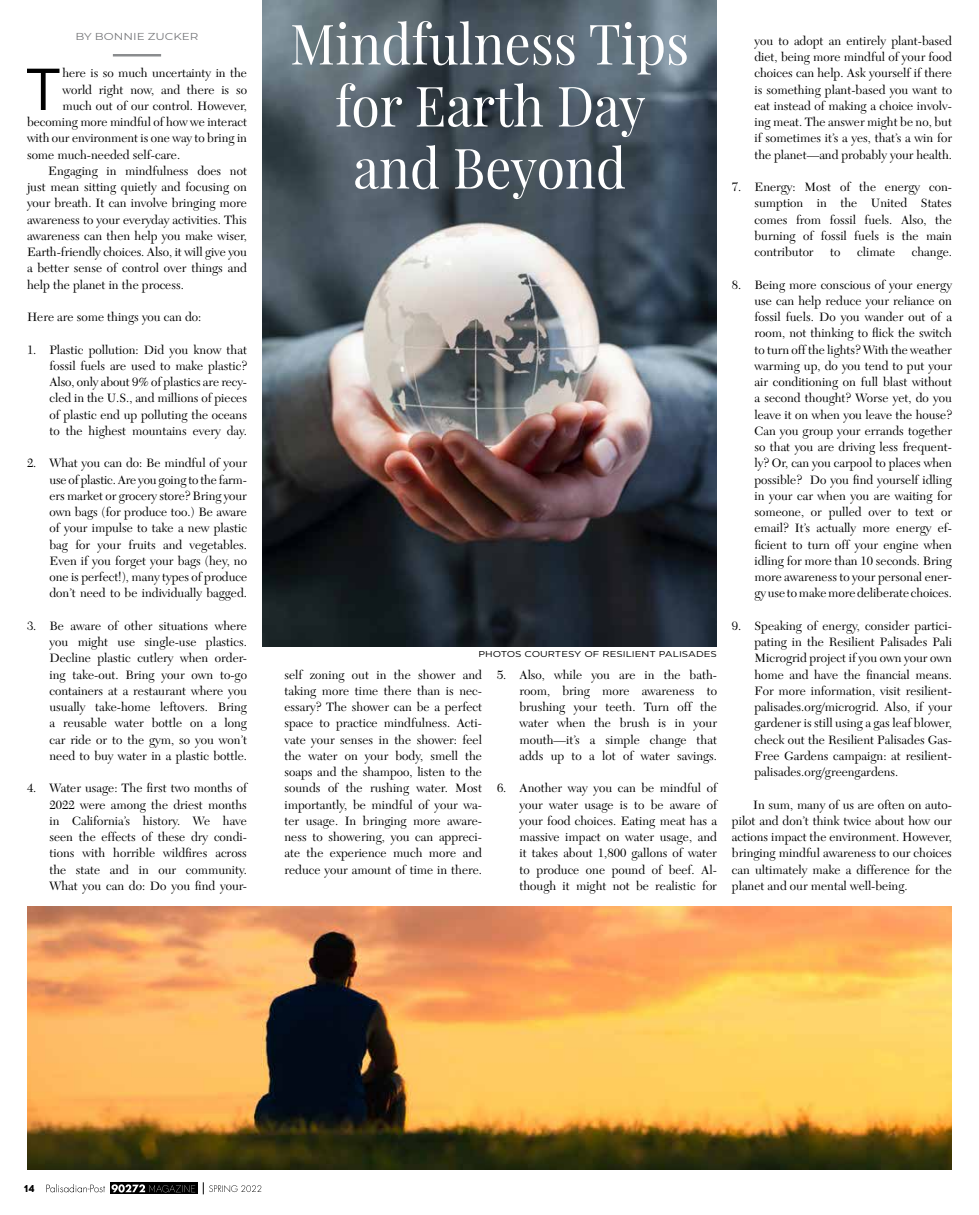
<style>
.page{position:relative;width:979px;height:1215px;background:#fff}
.page>*{position:absolute;margin:0;border:0;box-sizing:border-box;transform-origin:0 0}
.t1{font:59px "Gotham";color:#000}
.t2{font:12.62px/16.2px "New Caledonia";color:#000;text-align:justify}
.t3{font:10.12px "Montserrat";color:#77787b;scale:1.18 1}
.t4{font:700 10px "Novecento";color:#000}
.t5{font:8.5px "Gotham";color:#000;scale:1.18 1}
</style>
<div class="page">
<div style="left:110px;top:1182px;width:87px;height:12px;background:#000"></div>
<svg style="left:46px;top:1184px;width:59px;height:8px"></svg>
<svg style="left:111px;top:1184px;width:84px;height:9px"></svg>
<svg style="left:203px;top:1182px;width:58px;height:12px"></svg>
<img style="left:27px;top:906px;width:925px;height:264px">
<img style="left:262px;top:0;width:455px;height:646px">
<svg style="left:355px;top:145px;width:270px;height:54px;background:#69737b"></svg>
<svg style="left:336px;top:83px;width:309px;height:54px;background:#667078"></svg>
<svg style="left:292px;top:21px;width:395px;height:54px"></svg>
<hr style="left:113px;top:54px;width:48px;height:3px;background:#8a8c8e">
<p class="t3" style="left:75px;top:30px;width:106px">BY BONNIE ZUCKER</p>
<h1 class="t1" style="left:24px;top:56px;width:34px">T</h1>
<p class="t2" style="left:62px;top:65px;width:186px">here is so much uncertainty in the</p>
<p class="t2" style="left:62px;top:82px;width:186px">world right now, and there is so</p>
<p class="t2" style="left:62px;top:98px;width:186px">much out of our control. However,</p>
<p class="t2" style="left:27px;top:114px;width:222px">becoming more mindful of how we interact</p>
<p class="t2" style="left:27px;top:130px;width:222px">with our environment is one way to bring in</p>
<p class="t2" style="left:27px;top:147px;width:155px">some much-needed self-care.</p>
<p class="t2" style="left:48px;top:163px;width:200px">Engaging in mindfulness does not</p>
<p class="t2" style="left:27px;top:179px;width:221px">just mean sitting quietly and focusing on</p>
<p class="t2" style="left:27px;top:195px;width:221px">your breath. It can involve bringing more</p>
<p class="t2" style="left:27px;top:212px;width:221px">awareness to your everyday activities. This</p>
<p class="t2" style="left:27px;top:228px;width:221px">awareness can then help you make wiser,</p>
<p class="t2" style="left:27px;top:244px;width:221px">Earth-friendly choices. Also, it will give you</p>
<p class="t2" style="left:27px;top:260px;width:221px">a better sense of control over things and</p>
<p class="t2" style="left:27px;top:277px;width:158px">help the planet in the process.</p>
<p class="t2" style="left:27px;top:309px;width:176px">Here are some things you can do:</p>
<p class="t2" style="left:49px;top:342px;width:199px;text-indent:-22px">1. Plastic pollution: Did you know that fossil fuels are used to make plastic?<br>Also, only about 9% of plastics are recy&shy;cled in the U.S., and millions of pieces of plastic end up polluting the oceans to the highest mountains every day.</p>
<p class="t2" style="left:49px;top:455px;width:199px;text-indent:-22px">2. What you can do: Be mindful of your use of plastic. Are you going to the farm&shy;ers market or grocery store? Bring your own bags (for produce too.) Be aware of your impulse to take a new plastic bag for your fruits and vegetables.<br>Even if you forget your bags (hey, no one is perfect!), many types of produce don’t need to be individually bagged.</p>
<p class="t2" style="left:49px;top:618px;width:199px;text-indent:-22px">3. Be aware of other situations where you might use single-use plastics.<br>Decline plastic cutlery when order&shy;ing take-out. Bring your own to-go containers at a restaurant where you usually take-home leftovers. Bring a reusable water bottle on a long car ride or to the gym, so you won’t need to buy water in a plastic bottle.</p>
<p class="t2" style="left:49px;top:780px;width:199px;text-indent:-22px">4. Water usage: The first two months of 2022 were among the driest months in California’s history. We have seen the effects of these dry condi&shy;tions with horrible wildfires across the state and in our community.<br>What you can do: Do you find your-</p>
<p class="t5" style="left:478px;top:649px;width:204px">PHOTOS COURTESY OF RESILIENT PALISADES</p>
<p class="t2" style="left:284px;top:667px;width:199px">self zoning out in the shower and taking more time there than is nec&shy;essary? The shower can be a perfect space to practice mindfulness. Acti&shy;vate your senses in the shower: feel the water on your body, smell the soaps and the shampoo, listen to the sounds of the rushing water. Most importantly, be mindful of your wa&shy;ter usage. In bringing more aware&shy;ness to showering, you can appreci&shy;ate the experience much more and reduce your amount of time in there.</p>
<p class="t2" style="left:519px;top:667px;width:199px;text-indent:-22px">5. Also, while you are in the bath&shy;room, bring more awareness to brushing your teeth. Turn off the water when the brush is in your mouth—it’s a simple change that adds up to a lot of water savings.</p>
<p class="t2" style="left:519px;top:780px;width:199px;text-indent:-22px">6. Another way you can be mindful of your water usage is to be aware of your food choices. Eating meat has a massive impact on water usage, and it takes about 1,800 gallons of water to produce one pound of beef. Al&shy;though it might not be realistic for</p>
<p class="t2" style="left:754px;top:33px;width:199px">you to adopt an entirely plant-based diet, being more mindful of your food choices can help. Ask yourself if there is something plant-based you want to eat instead of making a choice involv&shy;ing meat. The answer might be no, but if sometimes it’s a yes, that’s a win for the planet—and probably your health.</p>
<p class="t2" style="left:754px;top:179px;width:199px;text-indent:-22px">7. Energy: Most of the energy con&shy;sumption in the United States comes from fossil fuels. Also, the burning of fossil fuels is the main contributor</p>
<p class="t2" style="left:830px;top:244px;width:12px">to</p>
<p class="t2" style="left:857px;top:244px;width:40px">climate</p>
<p class="t2" style="left:912px;top:244px;width:42px">change.</p>
<p class="t2" style="left:754px;top:277px;width:199px;text-indent:-22px">8. Being more conscious of your energy use can help reduce your reliance on fossil fuels. Do you wander out of a room, not thinking to flick the switch to turn off the lights? With the weather warming up, do you tend to put your air conditioning on full blast without a second thought? Worse yet, do you leave it on when you leave the house?<br>Can you group your errands together so that you are driving less frequent&shy;ly? Or, can you carpool to places when possible? Do you find yourself idling in your car when you are waiting for someone, or pulled over to text or email? It’s actually more energy ef&shy;ficient to turn off your engine when idling for more than 10 seconds. Bring more awareness to your personal ener&shy;gy use to make more deliberate choices.</p>
<p class="t2" style="left:754px;top:618px;width:199px;text-indent:-22px">9. Speaking of energy, consider partici&shy;pating in the Resilient Palisades Pali Microgrid project if you own your own home and have the financial means.<br>For more information, visit resilient&shy;palisades.org/microgrid. Also, if your gardener is still using a gas leaf blower, check out the Resilient Palisades Gas-Free Gardens campaign: at resilient&shy;palisades.org/greengardens.</p>
<p class="t2" style="left:732px;top:797px;width:221px;text-indent:21px">In sum, many of us are often on auto&shy;pilot and don’t think twice about how our actions impact the environment. However, bringing mindful awareness to our choices can ultimately make a difference for the planet and our mental well-being.</p>
<p class="t4" style="left:24px;top:1182px;width:12px">14</p>
</div>
